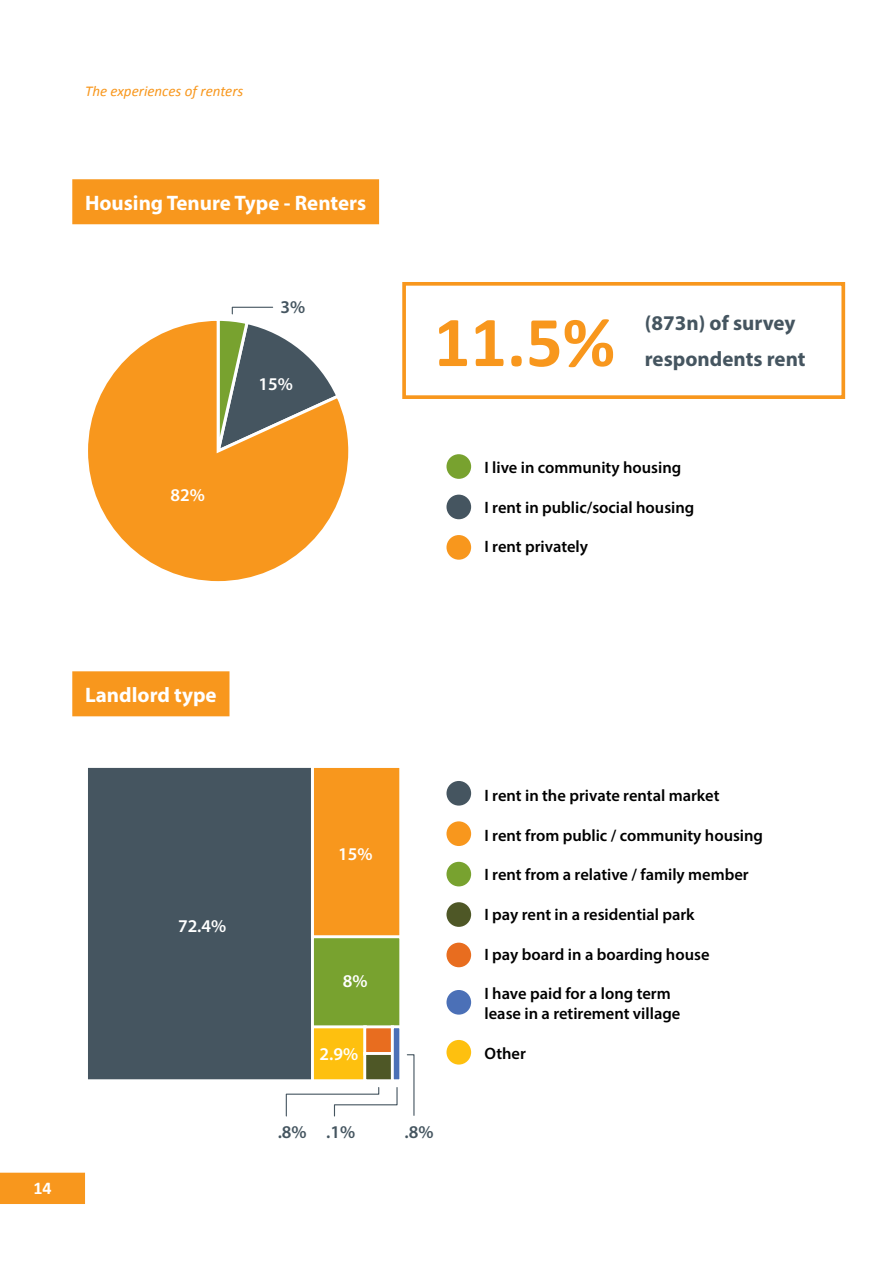
<style>
.page{position:relative;width:893px;height:1263px;background:#fff}
.page>*{position:absolute;margin:0;border:0;box-sizing:border-box;transform-origin:0 0}
.t1{font:700 72px "Calibri";color:#f8971d}
.t2{font:700 21px "Myriad Pro";color:#fff}
.t3{font:700 21px "Myriad Pro";color:#455560}
.t4{font:600 18px "Myriad Pro";color:#fff}
.t5{font:600 18px "Myriad Pro";color:#455560}
.t6{font:700 18px "Calibri";color:#fff}
.t7{font:600 16.5px/19.8px "Myriad Pro";color:#000}
.t8{font:italic 15px "Calibri";color:#f8971d}
</style>
<div class="page">
<div style="left:0;top:1173px;width:85px;height:31px;background:#f8971d"></div>
<div style="left:402px;top:282px;width:443px;height:117px;background:#fff;border:4px solid #f8971d"></div>
<svg style="left:88px;top:321px;width:261px;height:261px"></svg>
<div style="left:72px;top:179px;width:307px;height:45px;background:#f8971d"></div>
<div style="left:72px;top:671px;width:157px;height:45px;background:#f8971d"></div>
<svg style="left:214px;top:306px;width:128px;height:172px"></svg>
<div style="left:446px;top:535px;width:25px;height:25px;background:#f8971d;border-radius:50%"></div>
<div style="left:446px;top:862px;width:25px;height:24px;background:#78a22f;border-radius:50%"></div>
<div style="left:446px;top:495px;width:25px;height:24px;background:#455560;border-radius:50%"></div>
<div style="left:446px;top:821px;width:25px;height:25px;background:#f8971d;border-radius:50%"></div>
<div style="left:446px;top:943px;width:25px;height:24px;background:#e86d1f;border-radius:50%"></div>
<div style="left:446px;top:454px;width:25px;height:25px;background:#78a22f;border-radius:50%"></div>
<div style="left:446px;top:781px;width:25px;height:25px;background:#455560;border-radius:50%"></div>
<div style="left:446px;top:990px;width:25px;height:25px;background:#4b70b7;border-radius:50%"></div>
<div style="left:446px;top:1040px;width:25px;height:24px;background:#fec00f;border-radius:50%"></div>
<div style="left:446px;top:902px;width:25px;height:25px;background:#4e5726;border-radius:50%"></div>
<div style="left:85px;top:765px;width:317px;height:317px;background:#455560;border:3px solid #fff"></div>
<div style="left:311px;top:765px;width:91px;height:174px;background:#f8971d;border:3px solid #fff"></div>
<div style="left:311px;top:935px;width:91px;height:94px;background:#78a22f;border:3px solid #fff"></div>
<div style="left:311px;top:1025px;width:56px;height:57px;background:#fec00f;border:3px solid #fff"></div>
<div style="left:363px;top:1025px;width:31px;height:30px;background:#e86d1f;border:3px solid #fff"></div>
<div style="left:363px;top:1052px;width:32px;height:30px;background:#4e5726;border:3px solid #fff"></div>
<div style="left:391px;top:1025px;width:11px;height:57px;background:#4b70b7;border:3px solid #fff"></div>
<svg style="left:406px;top:1054px;width:9px;height:62px"></svg>
<svg style="left:285px;top:1087px;width:113px;height:30px"></svg>
<p class="t8" style="left:85px;top:81px;width:160px">The experiences of renters</p>
<p class="t2" style="left:85px;top:189px;width:283px">Housing Tenure Type - Renters</p>
<p class="t5" style="left:280px;top:296px;width:26px">3%</p>
<p class="t4" style="left:171px;top:484px;width:36px">82%</p>
<p class="t4" style="left:259px;top:372px;width:36px">15%</p>
<h1 class="t1" style="left:434px;top:297px;width:183px">11.5%</h1>
<p class="t3" style="left:645px;top:309px;width:152px">(873n) of survey</p>
<p class="t3" style="left:645px;top:345px;width:162px">respondents rent</p>
<p class="t7" style="left:485px;top:457px;width:198px">I live in community housing</p>
<p class="t7" style="left:485px;top:497px;width:211px">I rent in public/social housing</p>
<p class="t7" style="left:485px;top:536px;width:105px">I rent privately</p>
<p class="t2" style="left:85px;top:681px;width:133px">Landlord type</p>
<p class="t4" style="left:178px;top:915px;width:50px">72.4%</p>
<p class="t6" style="left:33px;top:1177px;width:20px">14</p>
<p class="t4" style="left:338px;top:843px;width:36px">15%</p>
<p class="t4" style="left:343px;top:970px;width:26px">8%</p>
<p class="t4" style="left:320px;top:1042px;width:40px">2.9%</p>
<p class="t5" style="left:278px;top:1120px;width:79px">.8% .1%</p>
<p class="t5" style="left:405px;top:1120px;width:31px">.8%</p>
<p class="t7" style="left:485px;top:785px;width:237px">I rent in the private rental market</p>
<p class="t7" style="left:485px;top:825px;width:280px">I rent from public / community housing</p>
<p class="t7" style="left:485px;top:864px;width:266px">I rent from a relative / family member</p>
<p class="t7" style="left:485px;top:904px;width:212px">I pay rent in a residential park</p>
<p class="t7" style="left:485px;top:944px;width:226px">I pay board in a boarding house</p>
<p class="t7" style="left:485px;top:983px;width:197px">I have paid for a long term lease in a retirement village</p>
<p class="t7" style="left:485px;top:1043px;width:43px">Other</p>
</div>
